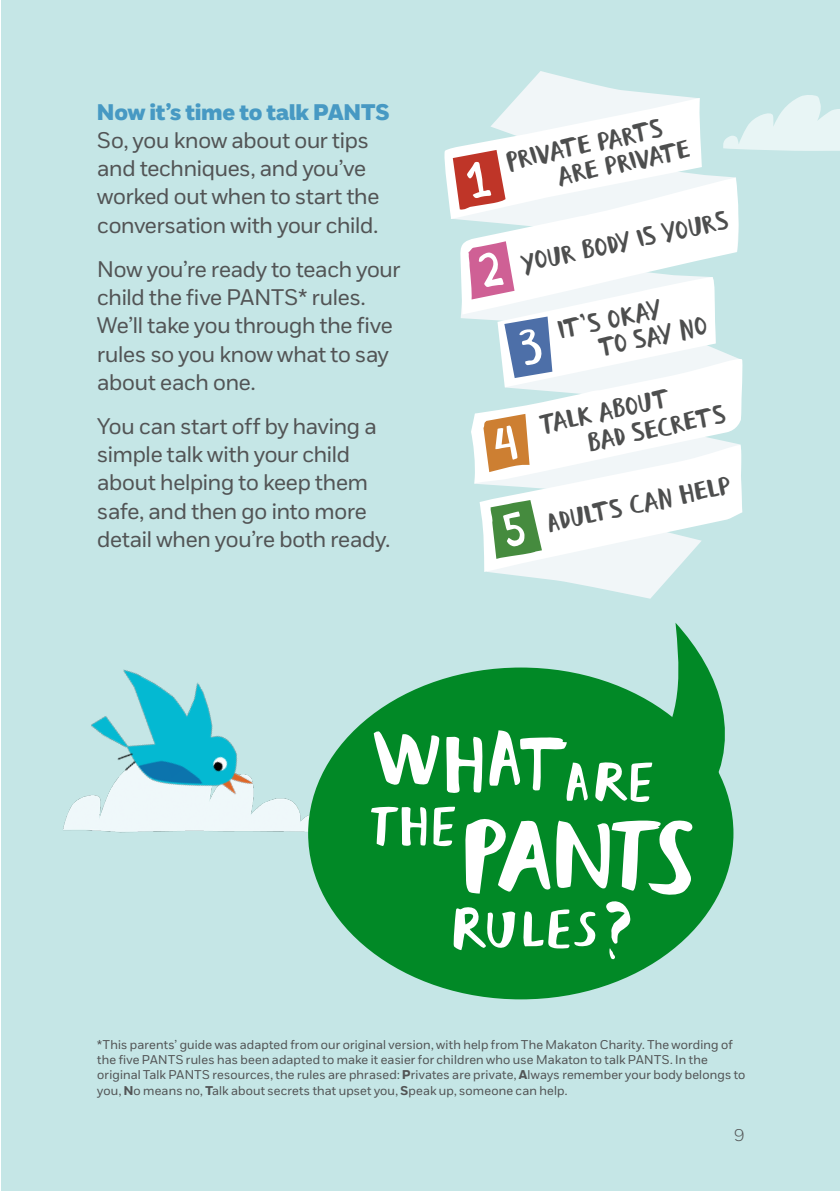
<style>
.page{position:relative;width:840px;height:1191px;background:#fff}
.page>*{position:absolute;margin:0;border:0;box-sizing:border-box;transform-origin:0 0}
.t1{font:26.6px/25.8px "NSPCC Doodle";color:#4d4e4e}
.t2{font:22.6px/28.2px "NSPCC";letter-spacing:-.01em;color:#525455}
.t3{font:22.6px "NSPCC Headline";letter-spacing:.005em;color:#4799c3}
.t4{font:300 17px "NSPCC";color:#525455}
.t5{font:12.6px/15.2px "NSPCC";letter-spacing:.015em;color:#525455}
.s1{font-weight:700}
</style>
<div class="page">
<div style="left:1px;top:0;width:838px;height:1191px;background:#c5e6e6"></div>
<img style="left:63px;top:669px;width:240px;height:164px">
<div style="left:308px;top:667px;width:425px;height:332px;background:#018926;border-radius:50%"></div>
<svg style="left:606px;top:901px;width:24px;height:58px"></svg>
<svg style="left:373px;top:731px;width:67px;height:54px"></svg>
<svg style="left:446px;top:736px;width:36px;height:57px"></svg>
<svg style="left:594px;top:623px;width:134px;height:179px"></svg>
<svg style="left:489px;top:730px;width:98px;height:71px"></svg>
<svg style="left:523px;top:909px;width:72px;height:39px"></svg>
<svg style="left:453px;top:907px;width:62px;height:43px"></svg>
<svg style="left:433px;top:806px;width:22px;height:40px"></svg>
<svg style="left:371px;top:806px;width:55px;height:40px"></svg>
<svg style="left:465px;top:819px;width:227px;height:76px"></svg>
<svg style="left:444px;top:71px;width:395px;height:528px"></svg>
<h2 class="t3" style="left:97px;top:98px;width:294px">Now it’s time to talk PANTS</h2>
<h2 class="t2" style="left:97px;top:126px;width:283px">So, you know about our tips and techniques, and you’ve worked out when to start the conversation with your child.</h2>
<h2 class="t2" style="left:97px;top:255px;width:304px">Now you’re ready to teach your child the five PANTS* rules.<br>We’ll take you through the five rules so you know what to say about each one.</h2>
<h2 class="t2" style="left:97px;top:412px;width:294px">You can start off by having a simple talk with your child about helping to keep them safe, and then go into more detail when you’re both ready.</h2>
<h1 class="t1" style="left:549px;top:138px;width:135px;text-indent:-47px;rotate:-12deg">Private parts are private</h1>
<h1 class="t1" style="left:518px;top:250px;width:212px;rotate:-12deg">Your body is yours</h1>
<h1 class="t1" style="left:591px;top:309px;width:111px;text-indent:-37px;rotate:-12deg">It’s okay<br>to say no</h1>
<h1 class="t1" style="left:579px;top:402px;width:141px;line-height:27.4px;text-indent:-42px;rotate:-12deg">Talk about<br>bad secrets</h1>
<h1 class="t1" style="left:544px;top:509px;width:188px;rotate:-12deg">Adults can help</h1>
<p class="t5" style="left:97px;top:1036px;width:649px">*This parents’ guide was adapted from our original version, with help from The Makaton Charity. The wording of the five PANTS rules has been adapted to make it easier for children who use Makaton to talk PANTS. In the original Talk PANTS resources, the rules are phrased: <span class="s1">P</span>rivates are private, <span class="s1">A</span>lways remember your body belongs to you, <span class="s1">N</span>o means no, <span class="s1">T</span>alk about secrets that upset you, <span class="s1">S</span>peak up, someone can help.</p>
<h3 class="t4" style="left:733px;top:1122px;width:12px">99</h3>
</div>
